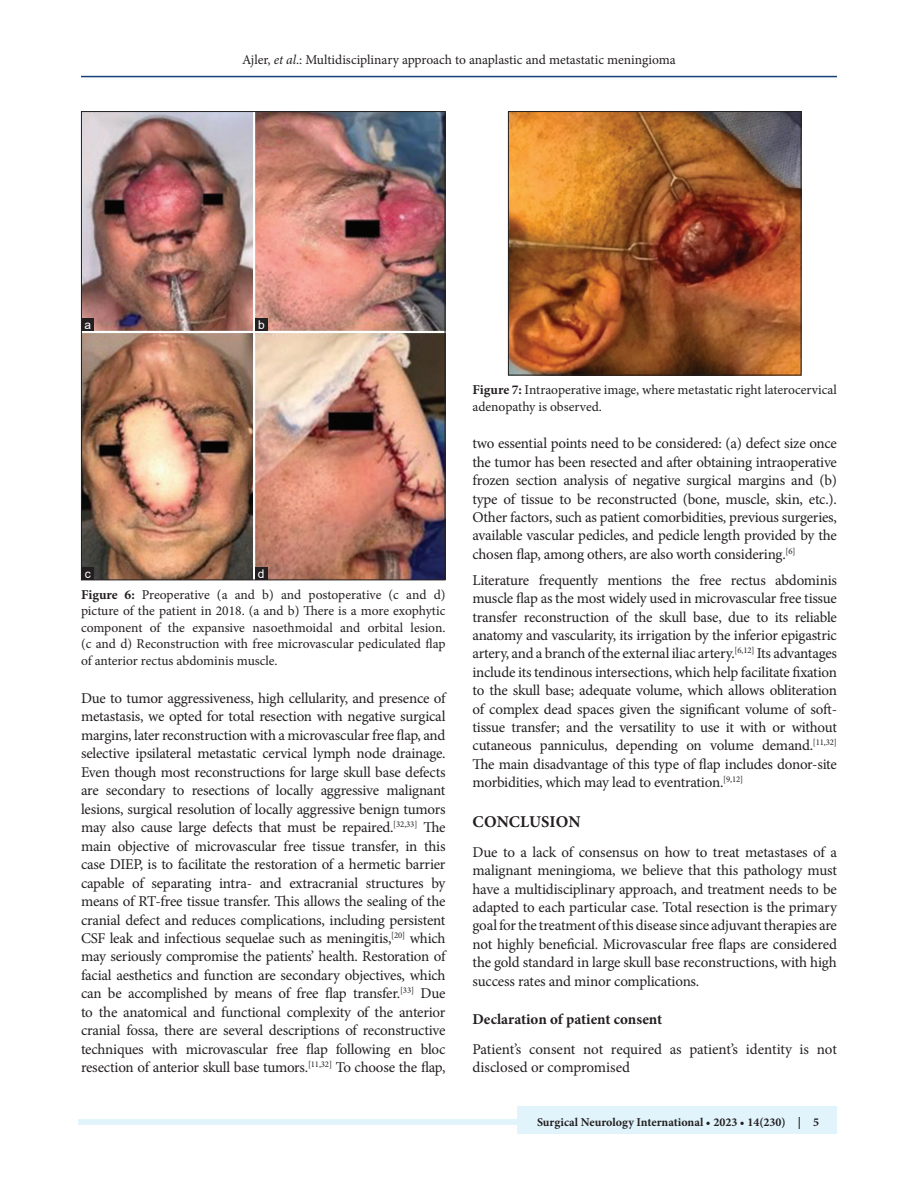
<style>
.page{position:relative;width:918px;height:1188px;background:#fff}
.page>*{position:absolute;margin:0;border:0;box-sizing:border-box;transform-origin:0 0}
.t1{font:700 16.5px "Minion Pro";color:#231f20}
.TX{font:15px/18.5px "Minion Pro";letter-spacing:-.015em;color:#231f20;text-align:justify}
.t2{font:700 15px "Minion Pro";letter-spacing:-.005em;color:#231f20}
.FGC{font:13.5px/16.5px "Minion Pro";color:#231f20;text-align:justify}
.t3{font:700 12px "Minion Pro";color:#231f20}
.LABEL{font:12px "Arial";color:#fff}
.s1{font-style:italic}
.s2{font-weight:700}
</style>
<div class="page">
<hr style="left:81px;top:76px;width:756px;height:1px;background:#164077">
<div style="left:78px;top:1119px;width:756px;height:6px;background:#e1f4fc"></div>
<div style="left:518px;top:1106px;width:319px;height:28px;background:#e1f4fc"></div>
<img style="left:83px;top:113px;width:360px;height:465px">
<div style="left:81px;top:318px;width:13px;height:13px;background:#231f20"></div>
<div style="left:81px;top:567px;width:13px;height:13px;background:#231f20"></div>
<div style="left:255px;top:567px;width:13px;height:13px;background:#231f20"></div>
<div style="left:255px;top:318px;width:13px;height:13px;background:#231f20"></div>
<img style="left:510px;top:113px;width:289px;height:260px">
<div style="left:508px;top:111px;width:293px;height:264px;border:1px solid #231f20"></div>
<p class="LABEL" style="left:84px;top:317px;width:8px">a</p>
<p class="FGC" style="left:242px;top:51px;width:435px">Ajler, <span class="s1">et al</span>.: Multidisciplinary approach to anaplastic and metastatic meningioma</p>
<p class="LABEL" style="left:258px;top:317px;width:8px">b</p>
<p class="FGC" style="left:472px;top:382px;width:366px"><span class="s2">Figure 7:</span> Intraoperative image, where metastatic right laterocervical adenopathy is observed.</p>
<p class="LABEL" style="left:85px;top:566px;width:7px">c</p>
<p class="LABEL" style="left:258px;top:566px;width:8px">d</p>
<p class="FGC" style="left:81px;top:586px;width:366px"><span class="s2">Figure 6:</span> Preoperative (a and b) and postoperative (c and d) picture of the patient in 2018. (a and b) There is a more exophytic component of the expansive nasoethmoidal and orbital lesion. (c and d) Reconstruction with free microvascular pediculated flap of anterior rectus abdominis muscle.</p>
<p class="TX" style="left:81px;top:689px;width:366px">Due to tumor aggressiveness, high cellularity, and presence of metastasis, we opted for total resection with negative surgical margins, later reconstruction with a microvascular free flap, and selective ipsilateral metastatic cervical lymph node drainage.<br>Even though most reconstructions for large skull base defects are secondary to resections of locally aggressive malignant lesions, surgical resolution of locally aggressive benign tumors may also cause large defects that must be repaired.<sup>[32,33]</sup> The main objective of microvascular free tissue transfer, in this case DIEP, is to facilitate the restoration of a hermetic barrier capable of separating intra- and extracranial structures by means of RT-free tissue transfer. This allows the sealing of the cranial defect and reduces complications, including persistent CSF leak and infectious sequelae such as meningitis,<sup>[20]</sup> which may seriously compromise the patients’ health. Restoration of facial aesthetics and function are secondary objectives, which can be accomplished by means of free flap transfer.<sup>[33]</sup> Due to the anatomical and functional complexity of the anterior cranial fossa, there are several descriptions of reconstructive techniques with microvascular free flap following en bloc resection of anterior skull base tumors.<sup>[11,32]</sup> To choose the flap,</p>
<p class="TX" style="left:472px;top:435px;width:366px">two essential points need to be considered: (a) defect size once the tumor has been resected and after obtaining intraoperative frozen section analysis of negative surgical margins and (b) type of tissue to be reconstructed (bone, muscle, skin, etc.).<br>Other factors, such as patient comorbidities, previous surgeries, available vascular pedicles, and pedicle length provided by the chosen flap, among others, are also worth considering.<sup>[6]</sup></p>
<p class="TX" style="left:472px;top:571px;width:366px">Literature frequently mentions the free rectus abdominis muscle flap as the most widely used in microvascular free tissue transfer reconstruction of the skull base, due to its reliable anatomy and vascularity, its irrigation by the inferior epigastric artery, and a branch of the external iliac artery.<sup>[6,12]</sup> Its advantages include its tendinous intersections, which help facilitate fixation to the skull base; adequate volume, which allows obliteration of complex dead spaces given the significant volume of soft&shy;tissue transfer; and the versatility to use it with or without cutaneous panniculus, depending on volume demand.<sup>[11,32] </sup>The main disadvantage of this type of flap includes donor-site morbidities, which may lead to eventration.<sup>[9,12]</sup></p>
<h1 class="t1" style="left:473px;top:810px;width:109px">CONCLUSION</h1>
<p class="TX" style="left:472px;top:843px;width:366px">Due to a lack of consensus on how to treat metastases of a malignant meningioma, we believe that this pathology must have a multidisciplinary approach, and treatment needs to be adapted to each particular case. Total resection is the primary goal for the treatment of this disease since adjuvant therapies are not highly beneficial. Microvascular free flaps are considered the gold standard in large skull base reconstructions, with high success rates and minor complications.</p>
<h2 class="t2" style="left:472px;top:1008px;width:191px">Declaration of patient consent</h2>
<p class="TX" style="left:472px;top:1040px;width:366px">Patient’s consent not required as patient’s identity is not disclosed or compromised</p>
<p class="t3" style="left:537px;top:1113px;width:284px">Surgical Neurology International • 2023 • 14(230) | 5</p>
</div>
